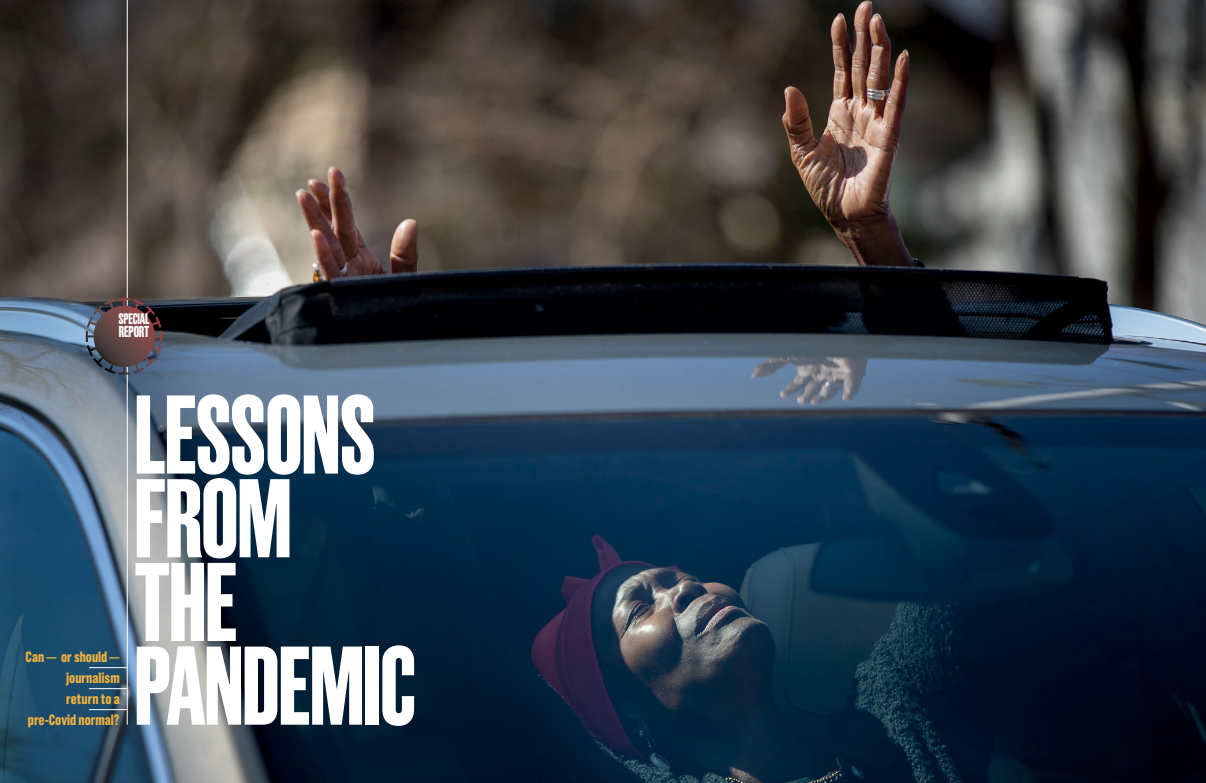
<style>
.page{position:relative;width:1206px;height:783px;background:#fff}
.page>*{position:absolute;margin:0;border:0;box-sizing:border-box;transform-origin:0 0}
.t1{font:700 111.6px/83.7px "Grotzec Xcond";letter-spacing:-.015em;color:#fff}
.t2{font:700 15.8px "Grotzec Xcond";letter-spacing:-.015em;color:#fff}
.t3{font:700 15.3px "Grotzec Xcond";letter-spacing:-.015em;color:#fff}
.t4{font:700 15px/21px "Grotzec Cond";color:#f0b23f;text-align:right}
</style>
<div class="page">
<img style="left:0;top:0;width:603px;height:783px">
<hr style="left:127px;top:0;width:1px;height:725px;background:#fff">
<svg style="left:86px;top:298px;width:77px;height:77px;background:#584950"></svg>
<hr style="left:89px;top:667px;width:38px;height:1px;background:#fff">
<hr style="left:89px;top:688px;width:38px;height:1px;background:#fff">
<hr style="left:89px;top:709px;width:38px;height:1px;background:#fff">
<img style="left:603px;top:0;width:603px;height:783px">
<p class="t3" style="left:118px;top:308px;width:33px">SPECIAL</p>
<p class="t2" style="left:119px;top:321px;width:32px">REPORT</p>
<p class="t4" style="left:26px;top:646px;width:96px">Can — or should — journalism<br>return to a pre-Covid normal?</p>
<p class="t1" style="left:134px;top:385px;width:284px">LESSONS<br>FROM<br>THE<br>PANDEMIC</p>
</div>
